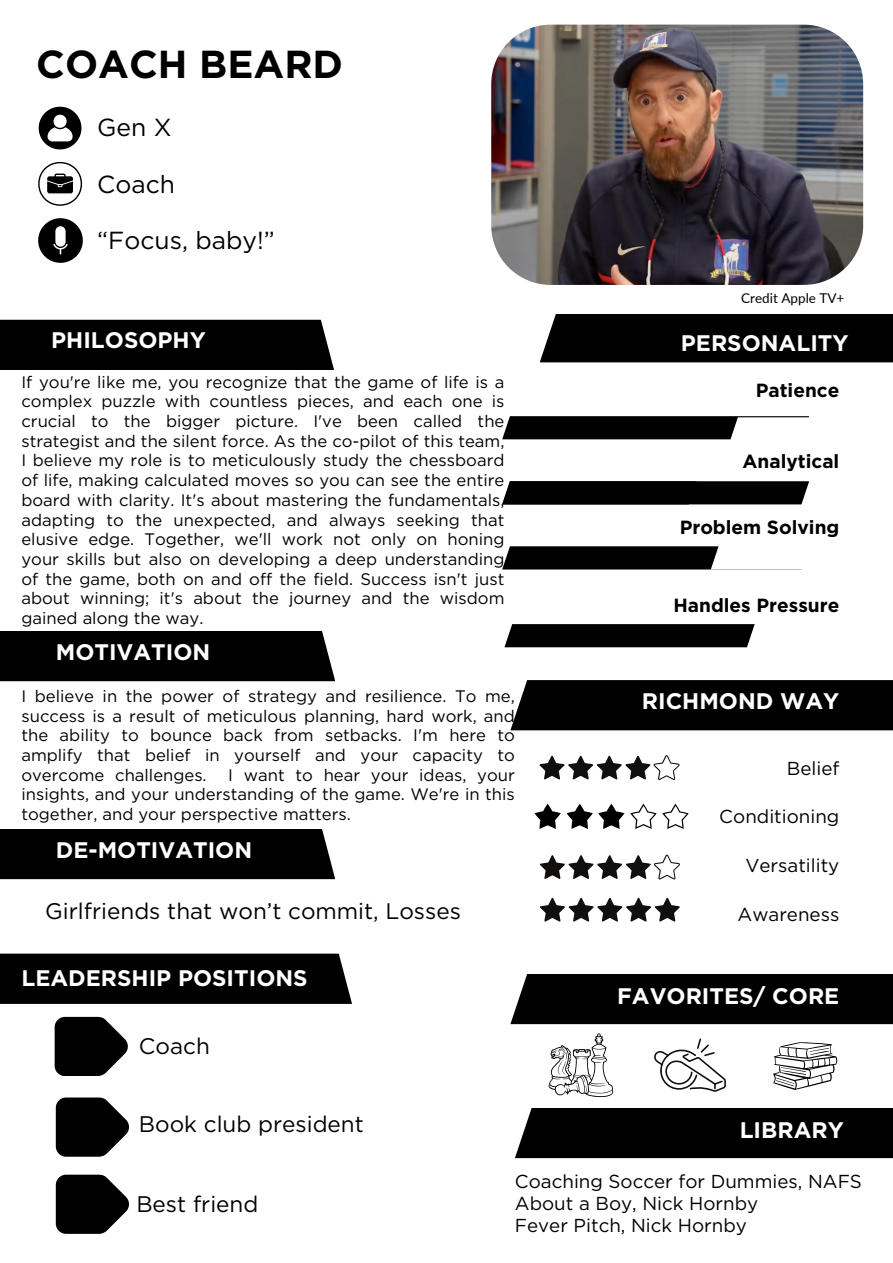
<style>
.page{position:relative;width:893px;height:1263px;background:#fff}
.page>*{position:absolute;margin:0;border:0;box-sizing:border-box;transform-origin:0 0}
.t1{font:700 39px "Gotham";color:#000}
.t2{font:24.67px "Gotham";color:#000}
.t3{font:700 22.5px "Gotham";color:#fff}
.t4{font:22.5px "Gotham";color:#000}
.t5{font:700 19.05px "Gotham";color:#000}
.t6{font:18.75px "Gotham";color:#000}
.t7{font:16.65px/19.6px "Gotham";color:#000;text-align:justify}
.t8{font:13.5px "Lato";color:#000}
</style>
<div class="page">
<div style="left:0;top:320px;width:334px;height:50px;background:#000"></div>
<div style="left:0;top:631px;width:335px;height:50px;background:#000"></div>
<svg style="left:39px;top:107px;width:42px;height:42px"></svg>
<svg style="left:38px;top:162px;width:44px;height:44px"></svg>
<svg style="left:38px;top:218px;width:45px;height:45px"></svg>
<div style="left:0;top:954px;width:352px;height:50px;background:#000"></div>
<svg style="left:55px;top:1017px;width:73px;height:59px;background:#292929"></svg>
<svg style="left:56px;top:1097px;width:73px;height:59px"></svg>
<svg style="left:56px;top:1174px;width:73px;height:60px"></svg>
<div style="left:0;top:829px;width:335px;height:50px;background:#000"></div>
<svg style="left:504px;top:624px;width:250px;height:23px;background:#080808"></svg>
<div style="left:540px;top:314px;width:353px;height:48px;background:#000"></div>
<div style="left:510px;top:680px;width:383px;height:50px;background:#000"></div>
<svg style="left:540px;top:855px;width:140px;height:24px"></svg>
<svg style="left:540px;top:898px;width:140px;height:24px"></svg>
<img style="left:491px;top:25px;width:372px;height:260px;border-radius:59px">
<div style="left:515px;top:1108px;width:378px;height:50px;background:#000"></div>
<div style="left:510px;top:974px;width:383px;height:50px;background:#000"></div>
<svg style="left:773px;top:1042px;width:64px;height:48px"></svg>
<div style="left:502px;top:481px;width:307px;height:23px;background:#000"></div>
<svg style="left:502px;top:416px;width:307px;height:24px"></svg>
<svg style="left:502px;top:546px;width:217px;height:23px;background:#0d0d0d"></svg>
<svg style="left:539px;top:755px;width:140px;height:25px"></svg>
<svg style="left:534px;top:804px;width:90px;height:25px"></svg>
<svg style="left:662px;top:804px;width:26px;height:25px"></svg>
<svg style="left:630px;top:804px;width:26px;height:25px"></svg>
<svg style="left:548px;top:1033px;width:66px;height:64px"></svg>
<svg style="left:654px;top:1038px;width:72px;height:54px"></svg>
<p class="t1" style="left:36px;top:41px;width:308px">COACH BEARD</p>
<p class="t2" style="left:97px;top:113px;width:76px">Gen X</p>
<p class="t2" style="left:97px;top:169px;width:79px">Coach</p>
<p class="t2" style="left:97px;top:226px;width:179px">“Focus, baby!”</p>
<p class="t3" style="left:51px;top:327px;width:156px">PHILOSOPHY</p>
<p class="t7" style="left:21px;top:372px;width:484px">If you're like me, you recognize that the game of life is a complex puzzle with countless pieces, and each one is crucial to the bigger picture. I've been called the strategist and the silent force. As the co-pilot of this team, I believe my role is to meticulously study the chessboard of life, making calculated moves so you can see the entire board with clarity. It's about mastering the fundamentals, adapting to the unexpected, and always seeking that elusive edge. Together, we'll work not only on honing your skills but also on developing a deep understanding of the game, both on and off the field. Success isn't just about winning; it's about the journey and the wisdom gained along the way.</p>
<p class="t3" style="left:56px;top:639px;width:156px">MOTIVATION</p>
<p class="t7" style="left:21px;top:686px;width:495px">I believe in the power of strategy and resilience. To me, success is a result of meticulous planning, hard work, and the ability to bounce back from setbacks. I'm here to amplify that belief in yourself and your capacity to overcome challenges.</p>
<p class="t7" style="left:21px;top:765px;width:495px;text-indent:207px">I want to hear your ideas, your insights, and your understanding of the game. We're in this together, and your perspective matters.</p>
<p class="t3" style="left:56px;top:837px;width:198px">DE-MOTIVATION</p>
<p class="t4" style="left:45px;top:897px;width:417px">Girlfriends that won’t commit, Losses</p>
<p class="t3" style="left:21px;top:964px;width:288px">LEADERSHIP POSITIONS</p>
<p class="t4" style="left:139px;top:1033px;width:72px">Coach</p>
<p class="t4" style="left:139px;top:1110px;width:226px">Book club president</p>
<p class="t8" style="left:741px;top:290px;width:105px">Credit Apple TV+</p>
<p class="t3" style="left:681px;top:329px;width:169px">PERSONALITY</p>
<p class="t5" style="left:755px;top:379px;width:85px">Patience</p>
<p class="t5" style="left:742px;top:449px;width:98px">Analytical</p>
<p class="t5" style="left:679px;top:515px;width:161px">Problem Solving</p>
<p class="t5" style="left:673px;top:593px;width:167px">Handles Pressure</p>
<p class="t3" style="left:642px;top:688px;width:199px">RICHMOND WAY</p>
<p class="t6" style="left:787px;top:757px;width:54px">Belief</p>
<p class="t6" style="left:719px;top:805px;width:122px">Conditioning</p>
<p class="t6" style="left:745px;top:854px;width:95px">Versatility</p>
<p class="t6" style="left:737px;top:903px;width:103px">Awareness</p>
<p class="t3" style="left:617px;top:982px;width:224px">FAVORITES/ CORE</p>
<p class="t3" style="left:739px;top:1116px;width:106px">LIBRARY</p>
<p class="t4" style="left:136px;top:1190px;width:124px">Best friend</p>
<p class="t6" style="left:515px;top:1170px;width:348px">Coaching Soccer for Dummies, NAFS</p>
<p class="t6" style="left:515px;top:1192px;width:245px">About a Boy, Nick Hornby</p>
<p class="t6" style="left:515px;top:1214px;width:233px">Fever Pitch, Nick Hornby</p>
</div>
